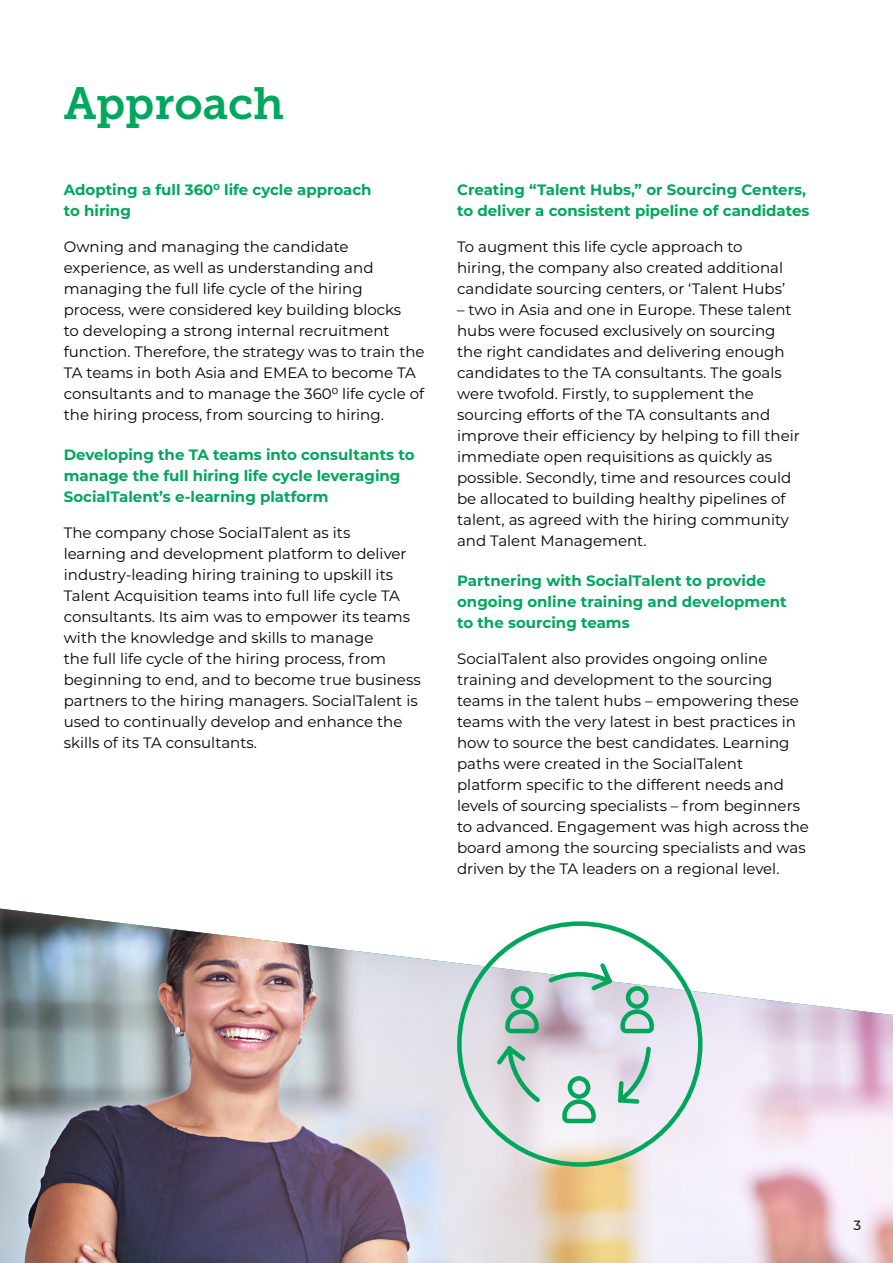
<style>
.page{position:relative;width:893px;height:1263px;background:#fff}
.page>*{position:absolute;margin:0;border:0;box-sizing:border-box;transform-origin:0 0}
.t1{font:45px "Museo Slab 700";color:#00a75d}
.t2{font:15px/21px "Montserrat";color:#000}
.t3{font:700 15px/21px "Montserrat";color:#00a75d}
.t4{font:500 13.5px "Montserrat";color:#1d1d1b}
</style>
<div class="page">
<img style="left:0;top:909px;width:893px;height:354px">
<svg style="left:455px;top:919px;width:250px;height:250px"></svg>
<h1 class="t1" style="left:64px;top:78px;width:222px">Approach</h1>
<p class="t3" style="left:64px;top:178px;width:309px">Adopting a full 360⁰ life cycle approach to hiring</p>
<p class="t2" style="left:64px;top:236px;width:362px">Owning and managing the candidate experience, as well as understanding and managing the full life cycle of the hiring process, were considered key building blocks<br>to developing a strong internal recruitment function. Therefore, the strategy was to train the TA teams in both Asia and EMEA to become TA consultants and to manage the 360⁰ life cycle of the hiring process, from sourcing to hiring.</p>
<p class="t3" style="left:64px;top:444px;width:352px">Developing the TA teams into consultants to manage the full hiring life cycle leveraging<br>SocialTalent’s e-learning platform</p>
<p class="t2" style="left:64px;top:522px;width:358px">The company chose SocialTalent as its<br>learning and development platform to deliver industry-leading hiring training to upskill its Talent Acquisition teams into full life cycle TA consultants. Its aim was to empower its teams with the knowledge and skills to manage<br>the full life cycle of the hiring process, from beginning to end, and to become true business partners to the hiring managers. SocialTalent is used to continually develop and enhance the skills of its TA consultants.</p>
<p class="t3" style="left:457px;top:178px;width:354px">Creating “Talent Hubs,” or Sourcing Centers, to deliver a consistent pipeline of candidates</p>
<p class="t2" style="left:457px;top:236px;width:330px">To augment this life cycle approach to hiring, the company also created additional candidate sourcing centers, or ‘Talent Hubs’</p>
<p class="t2" style="left:457px;top:299px;width:344px">– two in Asia and one in Europe. These talent hubs were focused exclusively on sourcing the right candidates and delivering enough candidates to the TA consultants. The goals were twofold. Firstly, to supplement the sourcing efforts of the TA consultants and improve their efficiency by helping to fill their immediate open requisitions as quickly as possible. Secondly, time and resources could be allocated to building healthy pipelines of talent, as agreed with the hiring community and Talent Management.</p>
<p class="t3" style="left:457px;top:570px;width:331px">Partnering with SocialTalent to provide ongoing online training and development to the sourcing teams</p>
<p class="t2" style="left:457px;top:648px;width:353px">SocialTalent also provides ongoing online training and development to the sourcing teams in the talent hubs – empowering these teams with the very latest in best practices in how to source the best candidates. Learning paths were created in the SocialTalent platform specific to the different needs and levels of sourcing specialists – from beginners to advanced. Engagement was high across the board among the sourcing specialists and was driven by the TA leaders on a regional level.</p>
<p class="t4" style="left:853px;top:1215px;width:9px">3</p>
</div>
